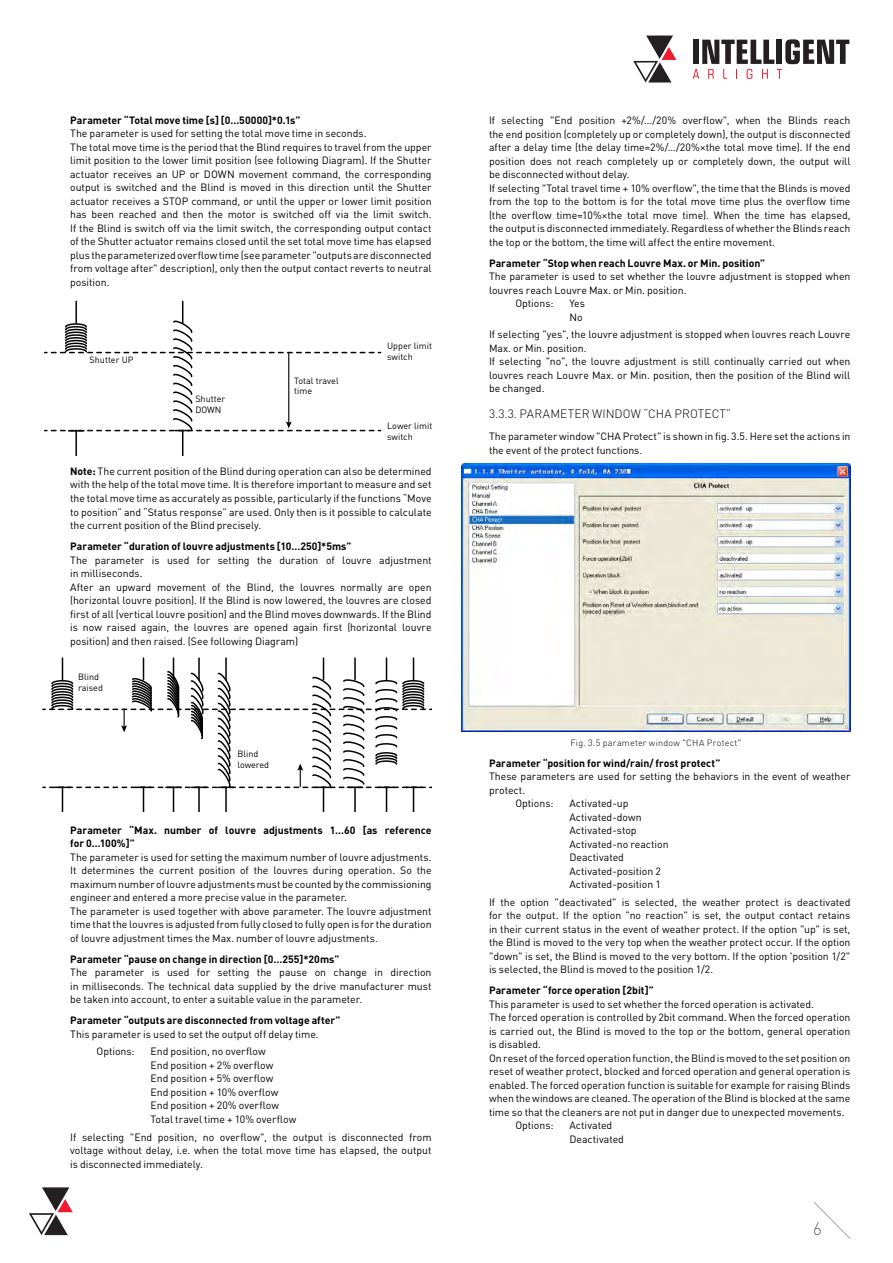
<style>
.page{position:relative;width:893px;height:1263px;background:#fff}
.page>*{position:absolute;margin:0;border:0;box-sizing:border-box;transform-origin:0 0}
.t1{font:300 18px "DIN Pro";color:#6b6b6a}
.t2{font:300 12px "DIN Pro";letter-spacing:.01em;color:#000}
.t3{font:10.5px/13.5px "DIN Pro";color:#000}
.t4{font:700 10.5px/13.5px "DIN Pro";color:#000}
.t5{font:9px/10.8px "DIN Pro";color:#000}
.t6{font:300 9px "DIN Pro";letter-spacing:.03em;color:#000}
.s1{font-weight:700}
</style>
<div class="page">
<svg style="left:814px;top:1202px;width:37px;height:37px"></svg>
<svg style="left:693px;top:39px;width:156px;height:40px"></svg>
<svg style="left:633px;top:36px;width:43px;height:47px"></svg>
<svg style="left:29px;top:1187px;width:44px;height:48px"></svg>
<svg style="left:45px;top:301px;width:336px;height:154px"></svg>
<svg style="left:43px;top:658px;width:389px;height:154px"></svg>
<img style="left:461px;top:464px;width:389px;height:267px">
<p class="t4" style="left:70px;top:113px;width:232px">Parameter “Total move time [s] [0…50000]*0.1s”</p>
<p class="t3" style="left:70px;top:126px;width:363px">The parameter is used for setting the total move time in seconds.<br>The total move time is the period that the Blind requires to travel from the upper limit position to the lower limit position (see following Diagram). If the Shutter actuator receives an UP or DOWN movement command, the corresponding output is switched and the Blind is moved in this direction until the Shutter actuator receives a STOP command, or until the upper or lower limit position has been reached and then the motor is switched off via the limit switch.<br>If the Blind is switch off via the limit switch, the corresponding output contact of the Shutter actuator remains closed until the set total move time has elapsed plus the parameterized overflow time (see parameter "outputs are disconnected from voltage after" description), only then the output contact reverts to neutral position.</p>
<p class="t5" style="left:90px;top:354px;width:45px">Shutter UP</p>
<p class="t5" style="left:195px;top:393px;width:31px">Shutter<br>DOWN</p>
<p class="t5" style="left:294px;top:374px;width:46px">Total travel time</p>
<p class="t5" style="left:387px;top:340px;width:46px">Upper limit switch</p>
<p class="t5" style="left:387px;top:420px;width:47px">Lower limit switch</p>
<p class="t3" style="left:70px;top:464px;width:363px;text-align:justify"><span class="s1">Note:</span> The current position of the Blind during operation can also be determined with the help of the total move time. It is therefore important to measure and set the total move time as accurately as possible, particularly if the functions “Move to position” and “Status response” are used. Only then is it possible to calculate the current position of the Blind precisely.</p>
<p class="t4" style="left:70px;top:539px;width:283px">Parameter “duration of louvre adjustments [10…250]*5ms”</p>
<p class="t3" style="left:70px;top:552px;width:363px">The parameter is used for setting the duration of louvre adjustment in milliseconds.<br>After an upward movement of the Blind, the louvres normally are open (horizontal louvre position). If the Blind is now lowered, the louvres are closed first of all (vertical louvre position) and the Blind moves downwards. If the Blind is now raised again, the louvres are opened again first (horizontal louvre position) and then raised. (See following Diagram)</p>
<p class="t5" style="left:80px;top:497px;width:26px">Blind raised</p>
<p class="t5" style="left:293px;top:559px;width:19px">time</p>
<p class="t5" style="left:194px;top:578px;width:28px">DOWN</p>
<p class="t5" style="left:239px;top:585px;width:33px">lowered</p>
<p class="t5" style="left:385px;top:593px;width:47px">Lower limit switch</p>
<p class="t5" style="left:78px;top:671px;width:26px">Blind raised</p>
<p class="t5" style="left:238px;top:748px;width:33px">Blind lowered</p>
<p class="t4" style="left:70px;top:822px;width:363px">Parameter “Max. number of louvre adjustments 1…60 [as reference for 0…100%]”</p>
<p class="t3" style="left:70px;top:849px;width:363px">The parameter is used for setting the maximum number of louvre adjustments.<br>It determines the current position of the louvres during operation. So the maximum number of louvre adjustments must be counted by the commissioning engineer and entered a more precise value in the parameter.<br>The parameter is used together with above parameter. The louvre adjustment time that the louvres is adjusted from fully closed to fully open is for the duration of louvre adjustment times the Max. number of louvre adjustments.</p>
<p class="t4" style="left:70px;top:952px;width:271px">Parameter “pause on change in direction [0…255]*20ms”</p>
<p class="t3" style="left:70px;top:965px;width:363px;text-align:justify">The parameter is used for setting the pause on change in direction in milliseconds. The technical data supplied by the drive manufacturer must be taken into account, to enter a suitable value in the parameter.</p>
<p class="t4" style="left:70px;top:1013px;width:272px">Parameter “outputs are disconnected from voltage after”</p>
<p class="t3" style="left:97px;top:1024px;width:224px;line-height:17.7px;text-indent:-26px">This parameter is used to set the output off delay time.<br>Options:</p>
<p class="t3" style="left:151px;top:1044px;width:147px">End position, no overflow<br>End position + 2% overflow<br>End position + 5% overflow<br>End position + 10% overflow<br>End position + 20% overflow<br>Total travel time + 10% overflow</p>
<p class="t3" style="left:70px;top:1130px;width:363px;text-align:justify">If selecting "End position, no overflow", the output is disconnected from voltage without delay, i.e. when the total move time has elapsed, the output is disconnected immediately.</p>
<p class="t3" style="left:489px;top:113px;width:363px">If selecting "End position +2%/…/20% overflow", when the Blinds reach the end position (completely up or completely down), the output is disconnected after a delay time (the delay time=2%/…/20%×the total move time). If the end position does not reach completely up or completely down, the output will be disconnected without delay.<br>If selecting "Total travel time + 10% overflow", the time that the Blinds is moved from the top to the bottom is for the total move time plus the overflow time (the overflow time=10%×the total move time). When the time has elapsed, the output is disconnected immediately. Regardless of whether the Blinds reach the top or the bottom, the time will affect the entire movement.</p>
<p class="t4" style="left:489px;top:256px;width:278px">Parameter “Stop when reach Louvre Max. or Min. position”</p>
<p class="t3" style="left:489px;top:269px;width:363px">The parameter is used to set whether the louvre adjustment is stopped when</p>
<p class="t3" style="left:489px;top:283px;width:199px">louvres reach Louvre Max. or Min. position.</p>
<p class="t3" style="left:515px;top:296px;width:40px">Options:</p>
<p class="t3" style="left:569px;top:296px;width:17px">Yes<br>No</p>
<p class="t3" style="left:489px;top:327px;width:363px">If selecting "yes", the louvre adjustment is stopped when louvres reach Louvre Max. or Min. position.<br>If selecting "no", the louvre adjustment is still continually carried out when louvres reach Louvre Max. or Min. position, then the position of the Blind will be changed.</p>
<p class="t2" style="left:489px;top:406px;width:244px">3.3.3. PARAMETER WINDOW “CHA PROTECT”</p>
<p class="t3" style="left:489px;top:429px;width:363px">The parameter window "CHA Protect" is shown in fig. 3.5. Here set the actions in the event of the protect functions.</p>
<p class="t6" style="left:570px;top:736px;width:173px">Fig. 3.5 parameter window "CHA Protect"</p>
<p class="t4" style="left:489px;top:756px;width:233px">Parameter “position for wind/rain/ frost protect”</p>
<p class="t3" style="left:489px;top:769px;width:363px">These parameters are used for setting the behaviors in the event of weather</p>
<p class="t3" style="left:489px;top:783px;width:38px">protect.</p>
<p class="t3" style="left:515px;top:796px;width:40px">Options:</p>
<p class="t3" style="left:569px;top:796px;width:101px">Activated-up<br>Activated-down<br>Activated-stop<br>Activated-no reaction<br>Deactivated<br>Activated-position 2<br>Activated-position 1</p>
<p class="t3" style="left:489px;top:895px;width:363px;text-align:justify">If the option "deactivated" is selected, the weather protect is deactivated for the output. If the option "no reaction" is set, the output contact retains in their current status in the event of weather protect. If the option "up" is set, the Blind is moved to the very top when the weather protect occur. If the option "down" is set, the Blind is moved to the very bottom. If the option 'position 1/2" is selected, the Blind is moved to the position 1/2.</p>
<p class="t4" style="left:489px;top:983px;width:166px">Parameter “force operation [2bit]”</p>
<p class="t3" style="left:489px;top:997px;width:327px">This parameter is used to set whether the forced operation is activated.</p>
<p class="t3" style="left:489px;top:1010px;width:363px">The forced operation is controlled by 2bit command. When the forced operation</p>
<p class="t3" style="left:489px;top:1024px;width:363px">is carried out, the Blind is moved to the top or the bottom, general operation</p>
<p class="t3" style="left:489px;top:1037px;width:53px">is disabled.</p>
<p class="t3" style="left:489px;top:1051px;width:363px">On reset of the forced operation function, the Blind is moved to the set position on</p>
<p class="t3" style="left:489px;top:1064px;width:363px">reset of weather protect, blocked and forced operation and general operation is</p>
<p class="t3" style="left:489px;top:1078px;width:363px">enabled. The forced operation function is suitable for example for raising Blinds</p>
<p class="t3" style="left:489px;top:1091px;width:363px">when the windows are cleaned. The operation of the Blind is blocked at the same</p>
<p class="t3" style="left:489px;top:1105px;width:357px">time so that the cleaners are not put in danger due to unexpected movements.</p>
<p class="t3" style="left:515px;top:1118px;width:40px">Options:</p>
<p class="t3" style="left:569px;top:1118px;width:56px">Activated<br>Deactivated</p>
<h1 class="t1" style="left:813px;top:1216px;width:11px">6</h1>
</div>
